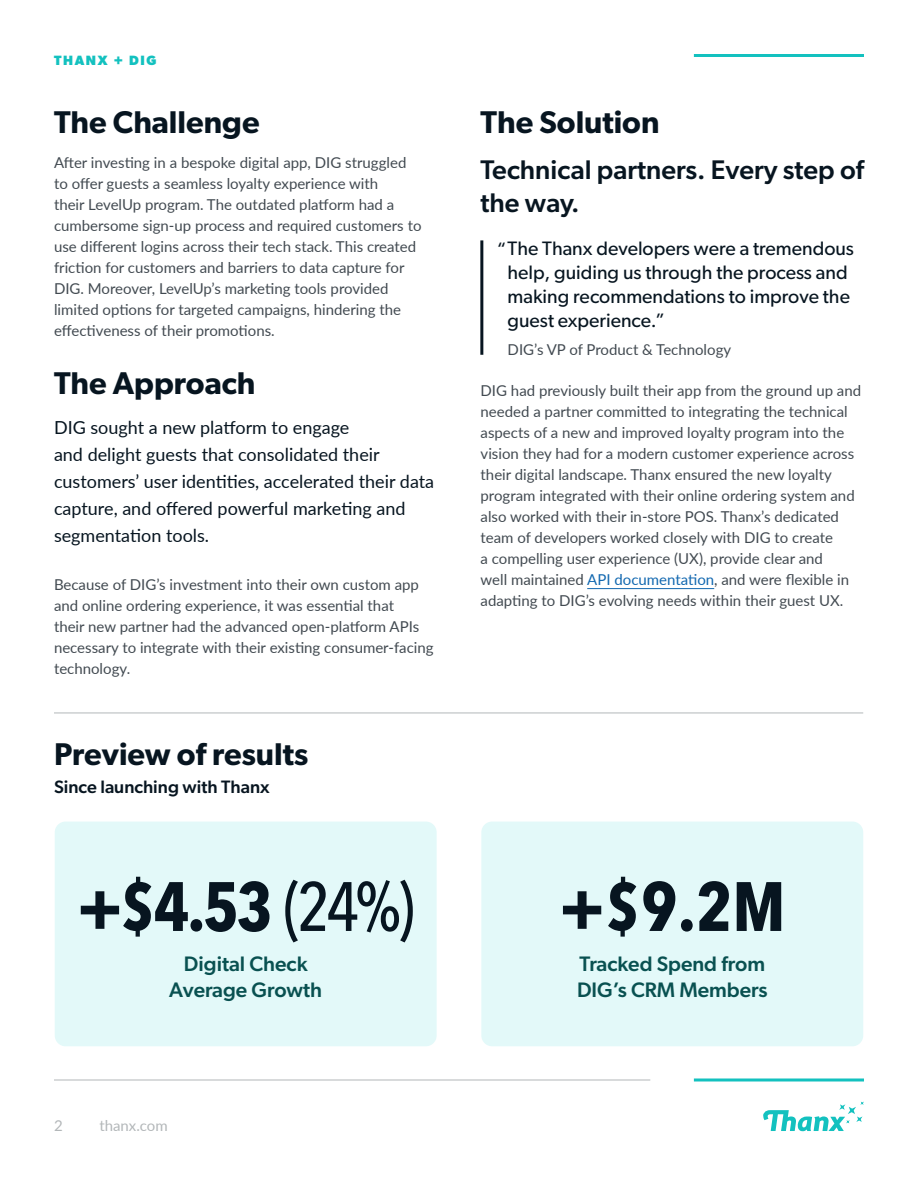
<style>
.page{position:relative;width:918px;height:1188px;background:#fff}
.page>*{position:absolute;margin:0;border:0;box-sizing:border-box;transform-origin:0 0}
.t1{font:700 69px "Avenir Next Condensed";color:#071520}
.t2{font:600 31.5px "Gibson";color:#071520}
.t3{font:500 27px/32.4px "Gibson";color:#071520}
.t4{font:500 21px/25.2px "Gibson";color:#095151;text-align:center}
.t5{font:19.5px/24px "Gibson";color:#071520}
.t6{font:18px/27px "Lato";color:#071520}
.t7{font:500 18px "Gibson";color:#071520}
.t8{font:15px/21px "Lato";color:#424a51}
.t9{font:15px "Lato";color:#b3b7b9}
.t10{font:700 13.5px "Gibson";letter-spacing:.12em;color:#13c1bf}
.s1{color:#1268b0}
.s2{font-weight:500}
</style>
<div class="page">
<svg style="left:763px;top:1102px;width:101px;height:30px"></svg>
<svg style="left:694px;top:1078px;width:170px;height:4px"></svg>
<hr style="left:694px;top:54px;width:170px;height:3px;background:#13c1bf">
<hr style="left:54px;top:1080px;width:596px;height:1px;background:#b3b7b9">
<div style="left:55px;top:822px;width:382px;height:224px;background:#e3f9f9;border-radius:11px"></div>
<div style="left:481px;top:822px;width:382px;height:224px;background:#e3f9f9;border-radius:11px"></div>
<hr style="left:587px;top:588px;width:127px;height:1px;background:#1268b0">
<hr style="left:480px;top:240px;width:3px;height:115px;background:#071520">
<hr style="left:54px;top:713px;width:809px;height:1px;background:#b3b7b9">
<p class="t10" style="left:54px;top:52px;width:104px">THANX + DIG</p>
<h2 class="t2" style="left:54px;top:103px;width:207px">The Challenge</h2>
<p class="t8" style="left:54px;top:151px;width:369px">After investing in a bespoke digital app, DIG struggled to offer guests a seamless loyalty experience with<br>their LevelUp program. The outdated platform had a cumbersome sign-up process and required customers to use different logins across their tech stack. This created friction for customers and barriers to data capture for DIG. Moreover, LevelUp’s marketing tools provided limited options for targeted campaigns, hindering the effectiveness of their promotions.</p>
<h2 class="t2" style="left:54px;top:364px;width:203px">The Approach</h2>
<p class="t6" style="left:54px;top:413px;width:382px">DIG sought a new platform to engage<br>and delight guests that consolidated their customers’ user identities, accelerated their data capture, and offered powerful marketing and segmentation tools.</p>
<p class="t8" style="left:54px;top:574px;width:381px">Because of DIG’s investment into their own custom app and online ordering experience, it was essential that<br>their new partner had the advanced open-platform APIs necessary to integrate with their existing consumer-facing technology.</p>
<h2 class="t2" style="left:54px;top:736px;width:256px">Preview of results</h2>
<p class="t7" style="left:54px;top:776px;width:217px">Since launching with Thanx</p>
<h2 class="t2" style="left:481px;top:103px;width:180px">The Solution</h2>
<h3 class="t3" style="left:481px;top:153px;width:385px">Technical partners. Every step of the way.</h3>
<h3 class="t5" style="left:508px;top:236px;width:348px;text-indent:-11px">“The Thanx developers were a tremendous help, guiding us through the process and making recommendations to improve the guest experience.”</h3>
<p class="t8" style="left:508px;top:338px;width:225px">DIG’s VP of Product &amp; Technology</p>
<p class="t8" style="left:481px;top:380px;width:382px">DIG had previously built their app from the ground up and needed a partner committed to integrating the technical aspects of a new and improved loyalty program into the vision they had for a modern customer experience across their digital landscape. Thanx ensured the new loyalty program integrated with their online ordering system and also worked with their in-store POS. Thanx’s dedicated team of developers worked closely with DIG to create<br>a compelling user experience (UX), provide clear and<br>well maintained <span class="s1">API documentation</span>, and were flexible in adapting to DIG’s evolving needs within their guest UX.</p>
<h1 class="t1" style="left:77px;top:864px;width:339px">+$4.53 <span class="s2">(24%)</span></h1>
<h1 class="t1" style="left:559px;top:864px;width:228px">+$9.2M</h1>
<h3 class="t4" style="left:169px;top:951px;width:154px">Digital Check<br>Average Growth</h3>
<h3 class="t4" style="left:577px;top:951px;width:192px;text-align:left">Tracked Spend from<br>DIG’s CRM Members</h3>
<p class="t9" style="left:54px;top:1115px;width:10px">2</p>
<p class="t9" style="left:99px;top:1115px;width:70px">thanx.com</p>
</div>
